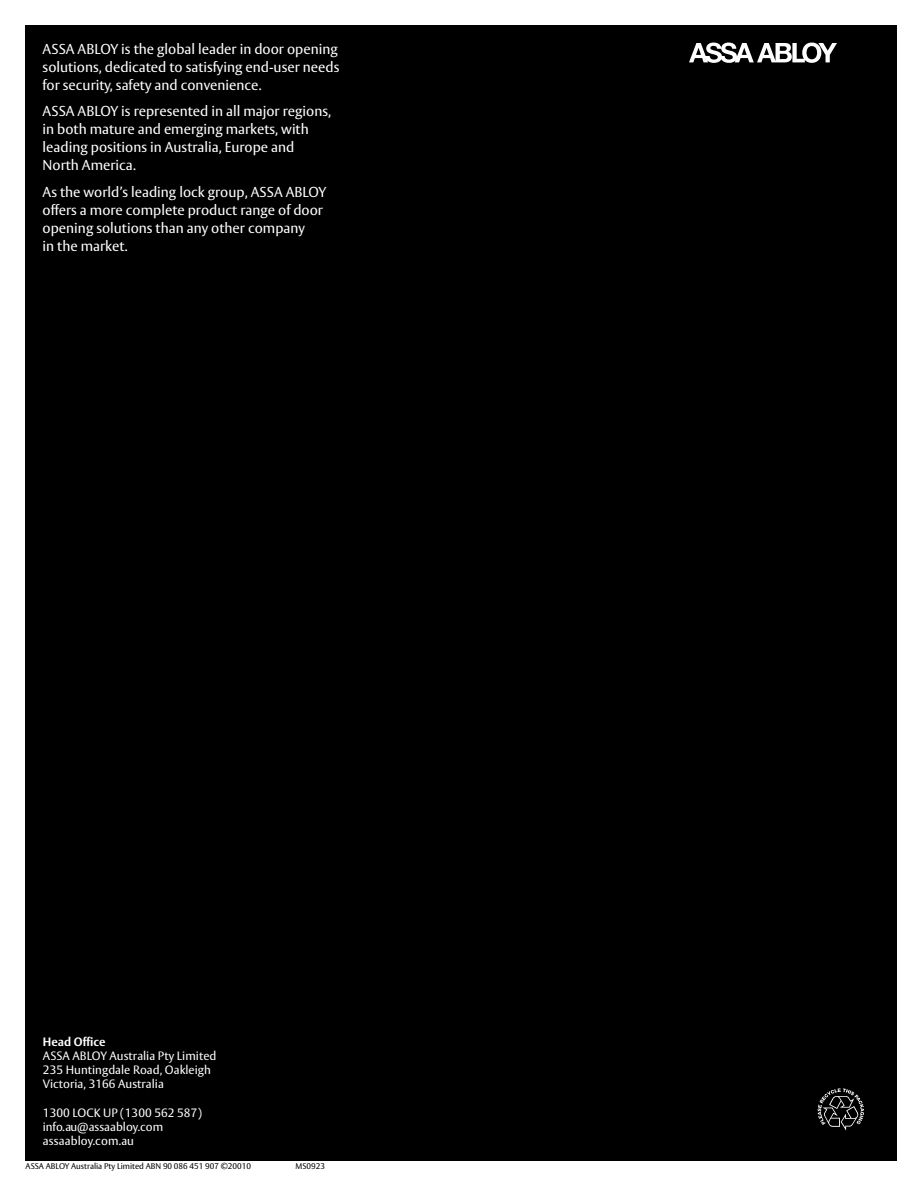
<style>
.page{position:relative;width:918px;height:1188px;background:#fff}
.page>*{position:absolute;margin:0;border:0;box-sizing:border-box;transform-origin:0 0}
.t1{font:14.25px/18px "ASSA Vesta";color:#fff}
.t2{font:12px/14.2px "ASSA Vesta";letter-spacing:.005em;color:#fff}
.t3{font:700 12px "ASSA Vesta";letter-spacing:.005em;color:#fff}
.t4{font:8.25px "ASSA Vesta";color:#000}
</style>
<div class="page">
<div style="left:26px;top:26px;width:871px;height:1135px;background:#000"></div>
<svg style="left:818px;top:1088px;width:46px;height:43px"></svg>
<svg style="left:689px;top:43px;width:148px;height:20px"></svg>
<p class="t1" style="left:43px;top:40px;width:298px;text-align:justify">ASSA ABLOY is the global leader in door opening solutions, dedicated to satisfying end-user needs for security, safety and convenience.</p>
<p class="t1" style="left:43px;top:103px;width:290px">ASSA ABLOY is represented in all major regions, in both mature and emerging markets, with leading positions in Australia, Europe and North America.</p>
<p class="t1" style="left:43px;top:183px;width:285px">As the world’s leading lock group, ASSA ABLOY offers a more complete product range of door opening solutions than any other company<br>in the market.</p>
<p class="t3" style="left:43px;top:1034px;width:64px">Head Office</p>
<p class="t2" style="left:43px;top:1049px;width:175px">ASSA ABLOY Australia Pty Limited<br>235 Huntingdale Road, Oakleigh<br>Victoria, 3166 Australia</p>
<p class="t2" style="left:43px;top:1106px;width:161px">1300 LOCK UP (1300 562 587) info.au@assaabloy.com assaabloy.com.au</p>
<p class="t4" style="left:26px;top:1161px;width:227px">ASSA ABLOY Australia Pty Limited ABN 90 086 451 907 ©20010</p>
<p class="t4" style="left:296px;top:1161px;width:31px">MS0923</p>
</div>
